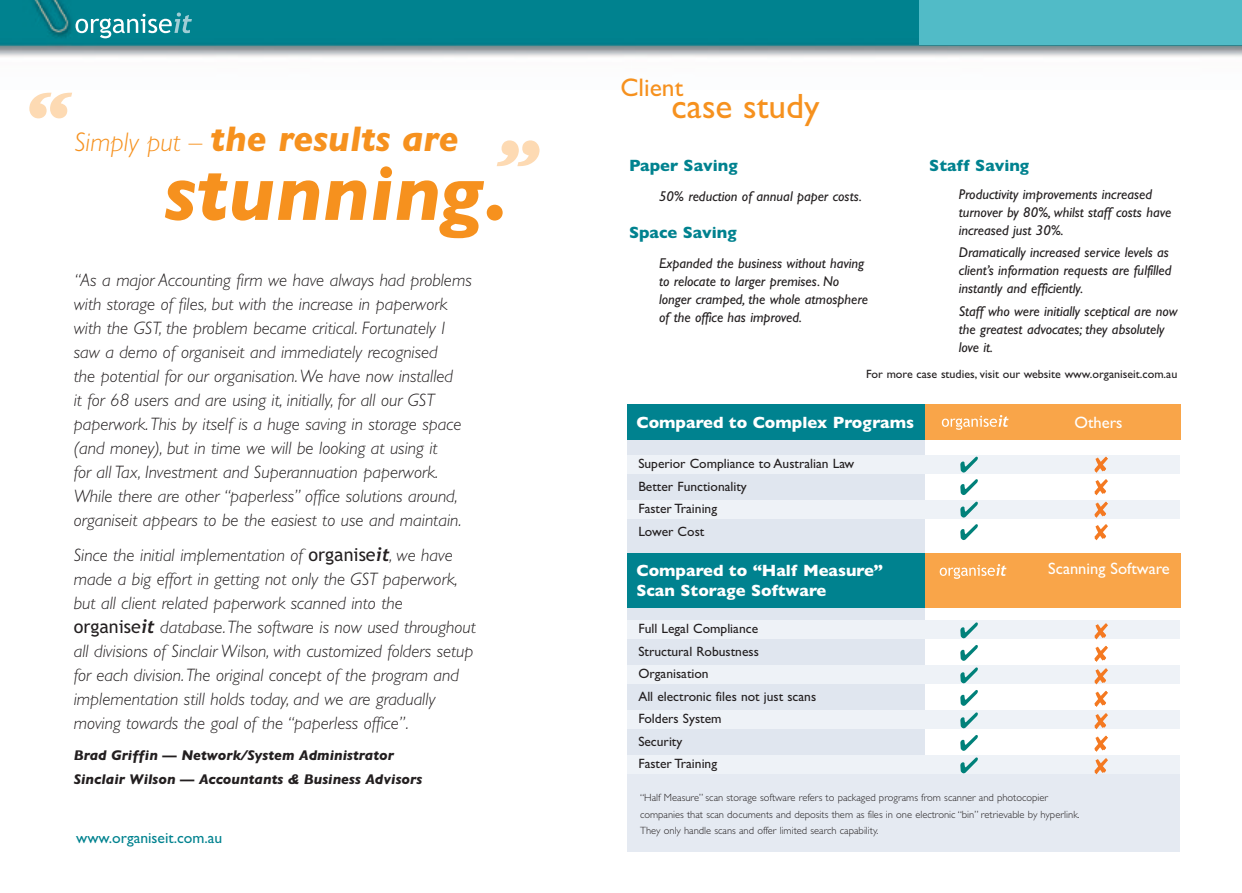
<style>
.page{position:relative;width:1242px;height:893px;background:#fff}
.page>*{position:absolute;margin:0;border:0;box-sizing:border-box;transform-origin:0 0}
.t1{font:italic 700 78px "Gill Sans";color:#f6911e}
.t2{font:italic 700 75px "Gill Sans";color:#fddab3}
.t3{font:italic 700 36px "Gill Sans";color:#f6911e}
.t4{font:35.25px "Gill Sans";color:#f6911e}
.t5{font:25.5px "Gill Sans";color:#f6911e}
.t6{font:italic 300 18px/24px "Gill Sans";color:#231f20}
.t7{font:700 16.5px/19.8px "Gill Sans";color:#fff}
.t8{font:700 16.5px "Gill Sans";color:#00828f}
.t9{font:16.5px "Gill Sans";color:#fff}
.t10{font:15.6px "Gill Sans";color:#00828f}
.t11{font:italic 14.25px/18px "Gill Sans";color:#231f20}
.t12{font:italic 700 14.25px/24px "Gill Sans";color:#231f20}
.t13{font:13.5px/22.5px "Gill Sans";color:#231f20}
.t14{font:12px "Gill Sans";color:#231f20}
.t15{font:300 10.5px/16.5px "Gill Sans";color:#231f20}
.s1{font-weight:300;font-size:27px}
.s2{font-family:"Trebuchet MS";font-weight:400;font-style:normal}
.s3{font-family:"Trebuchet";font-weight:700}
</style>
<div class="page">
<img style="left:0;top:0;width:1242px;height:57px">
<div style="left:919px;top:0;width:323px;height:45px;background:#51bbc7"></div>
<div style="left:627px;top:425px;width:298px;height:415px;background:#e0e6ef"></div>
<div style="left:627px;top:773px;width:553px;height:78px;background:#e5eaf2"></div>
<div style="left:627px;top:456px;width:553px;height:18px;background:#eef2f7"></div>
<div style="left:627px;top:501px;width:553px;height:18px;background:#eef2f7"></div>
<div style="left:627px;top:620px;width:553px;height:18px;background:#eef2f7"></div>
<div style="left:627px;top:665px;width:553px;height:18px;background:#eef2f7"></div>
<div style="left:627px;top:710px;width:553px;height:18px;background:#eef2f7"></div>
<div style="left:627px;top:755px;width:553px;height:18px;background:#eef2f7"></div>
<div style="left:627px;top:553px;width:553px;height:55px;background:#00828f"></div>
<div style="left:925px;top:553px;width:255px;height:55px;background:#f9a549"></div>
<svg style="left:76px;top:13px;width:116px;height:25px;background:#3d9fa9"></svg>
<svg style="left:1180px;top:416px;width:1px;height:15px"></svg>
<svg style="left:960px;top:456px;width:18px;height:17px"></svg>
<svg style="left:960px;top:479px;width:18px;height:16px"></svg>
<svg style="left:960px;top:501px;width:18px;height:17px"></svg>
<svg style="left:960px;top:524px;width:18px;height:16px"></svg>
<svg style="left:960px;top:622px;width:18px;height:16px"></svg>
<svg style="left:960px;top:645px;width:18px;height:16px"></svg>
<svg style="left:960px;top:667px;width:18px;height:16px"></svg>
<svg style="left:960px;top:690px;width:18px;height:16px"></svg>
<svg style="left:960px;top:712px;width:18px;height:16px"></svg>
<svg style="left:960px;top:735px;width:18px;height:16px"></svg>
<svg style="left:960px;top:757px;width:18px;height:16px"></svg>
<svg style="left:1094px;top:457px;width:14px;height:16px"></svg>
<svg style="left:1094px;top:479px;width:14px;height:16px"></svg>
<svg style="left:1094px;top:502px;width:14px;height:16px"></svg>
<svg style="left:1094px;top:524px;width:14px;height:16px"></svg>
<svg style="left:1094px;top:623px;width:14px;height:16px"></svg>
<svg style="left:1094px;top:646px;width:14px;height:16px"></svg>
<svg style="left:1094px;top:668px;width:14px;height:16px"></svg>
<svg style="left:1094px;top:691px;width:14px;height:16px"></svg>
<svg style="left:1094px;top:713px;width:14px;height:16px"></svg>
<svg style="left:1094px;top:736px;width:14px;height:16px"></svg>
<svg style="left:1094px;top:758px;width:14px;height:16px"></svg>
<div style="left:627px;top:405px;width:553px;height:35px;background:#00828f"></div>
<div style="left:925px;top:405px;width:255px;height:35px;background:#f9a549"></div>
<svg style="left:939px;top:564px;width:67px;height:15px"></svg>
<svg style="left:942px;top:415px;width:66px;height:15px"></svg>
<h2 class="t2" style="left:26px;top:74px;width:44px">“</h2>
<h3 class="t3" style="left:74px;top:117px;width:386px"><span class="s1">Simply put –</span> the results are</h3>
<h1 class="t1" style="left:164px;top:147px;width:375px">stunning.<sup>”</sup></h1>
<p class="t6" style="left:74px;top:268px;width:399px">“As a major Accounting firm we have always had problems with storage of files, but with the increase in paperwork with the GST, the problem became critical. Fortunately I saw a demo of organiseit and immediately recognised<br>the potential for our organisation.We have now installed<br>it for 68 users and are using it, initially, for all our GST paperwork.This by itself is a huge saving in storage space (and money), but in time we will be looking at using it<br>for all Tax, Investment and Superannuation paperwork.<br>While there are other “paperless” office solutions around, organiseit appears to be the easiest to use and maintain.</p>
<p class="t6" style="left:74px;top:543px;width:403px">Since the initial implementation of <span class="s2">organise</span><span class="s3">it</span>, we have made a big effort in getting not only the GST paperwork, but all client related paperwork scanned into the <span class="s2">organise</span><span class="s3">it</span> database.The software is now used throughout all divisions of Sinclair Wilson, with customized folders setup for each division.The original concept of the program and implementation still holds today, and we are gradually moving towards the goal of the “paperless office”.</p>
<p class="t12" style="left:74px;top:743px;width:350px">Brad Griffin — Network/System Administrator<br>Sinclair Wilson — Accountants &amp; Business Advisors</p>
<p class="t10" style="left:76px;top:829px;width:148px">www.organiseit.com.au</p>
<h3 class="t5" style="left:620px;top:72px;width:64px">Client</h3>
<h3 class="t4" style="left:671px;top:85px;width:150px">case study</h3>
<p class="t8" style="left:629px;top:155px;width:110px">Paper Saving</p>
<p class="t8" style="left:929px;top:155px;width:101px">Staff Saving</p>
<p class="t11" style="left:659px;top:187px;width:204px">50% reduction of annual paper costs.</p>
<p class="t11" style="left:958px;top:185px;width:214px">Productivity improvements increased turnover by 80%, whilst staff costs have increased just 30%.</p>
<p class="t11" style="left:958px;top:243px;width:214px">Dramatically increased service levels as client’s information requests are fulfilled instantly and efficiently.</p>
<p class="t11" style="left:958px;top:302px;width:220px">Staff who were initially sceptical are now the greatest advocates; they absolutely love it.</p>
<p class="t8" style="left:629px;top:222px;width:109px">Space Saving</p>
<p class="t11" style="left:659px;top:254px;width:210px">Expanded the business without having to relocate to larger premises. No longer cramped, the whole atmosphere of the office has improved.</p>
<p class="t14" style="left:866px;top:366px;width:313px">For more case studies, visit our website www.organiseit.com.au</p>
<p class="t7" style="left:636px;top:412px;width:279px">Compared to Complex Programs</p>
<p class="t9" style="left:1074px;top:413px;width:50px">Others</p>
<p class="t13" style="left:638px;top:453px;width:217px">Superior Compliance to Australian Law<br>Better Functionality<br>Faster Training<br>Lower Cost</p>
<p class="t7" style="left:636px;top:560px;width:248px">Compared to “Half Measure”<br>Scan Storage Software</p>
<p class="t9" style="left:1048px;top:559px;width:123px">Scanning Software</p>
<p class="t13" style="left:638px;top:617px;width:179px">Full Legal Compliance<br>Structural Robustness<br>Organisation<br>All electronic files not just scans<br>Folders System<br>Security<br>Faster Training</p>
<p class="t15" style="left:640px;top:789px;width:441px">“Half Measure” scan storage software refers to packaged programs from scanner and photocopier companies that scan documents and deposits them as files in one electronic “bin” retrievable by hyperlink.<br>They only handle scans and offer limited search capability.</p>
</div>
